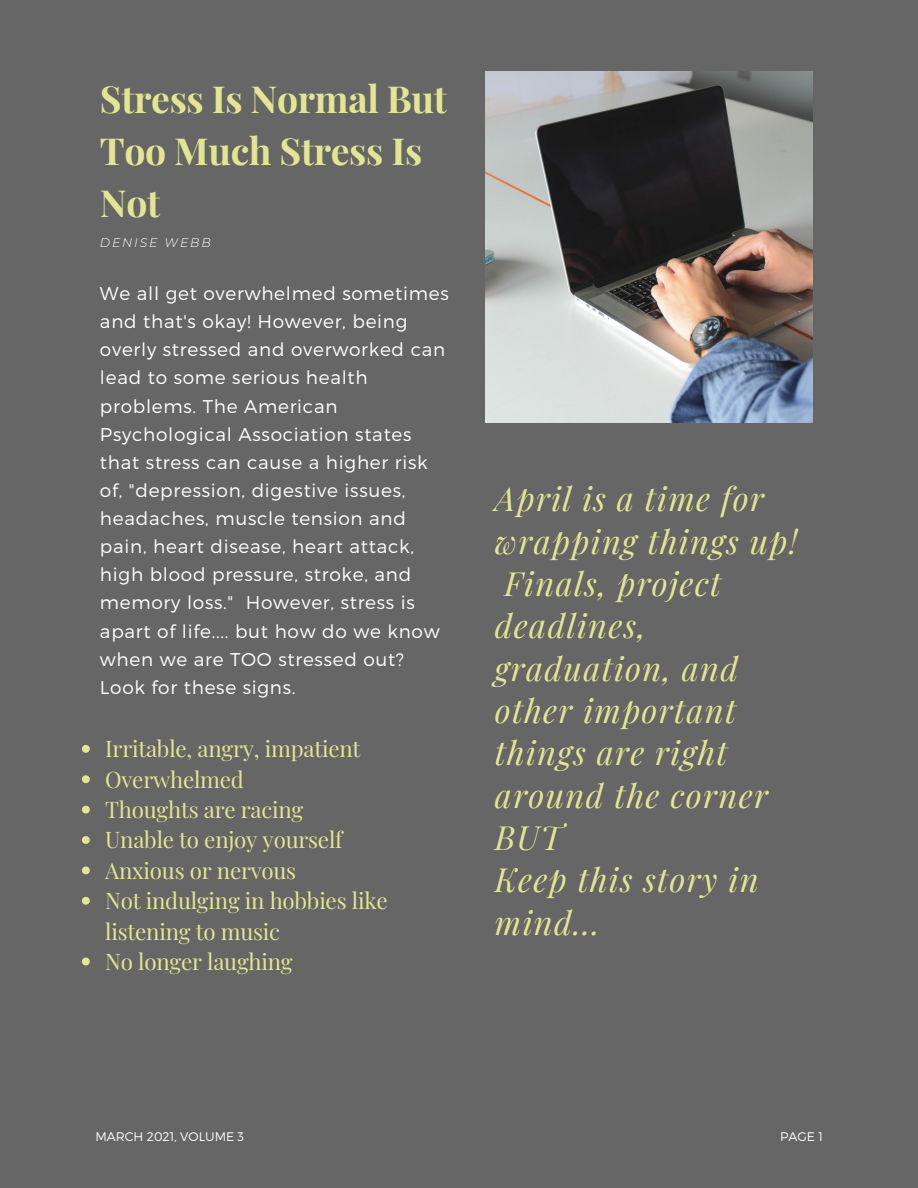
<style>
.page{position:relative;width:918px;height:1188px;background:#666}
.page>*{position:absolute;margin:0;border:0;box-sizing:border-box;transform-origin:0 0}
.t1{font:700 37.35px/51.9px "Playfair Display";letter-spacing:-.01em;color:#e2e592}
.t2{font:italic 32.7px/42.3px "Playfair Display";letter-spacing:.04em;color:#e2e592}
.t3{font:22.35px/30.3px "Playfair Display";letter-spacing:-.01em;color:#e2e592}
.t4{font:300 18.45px/28.2px "Montserrat";letter-spacing:.04em;color:#fff}
.t5{font:300 12.45px "Montserrat";color:#fff}
.t6{font:italic 300 12.45px "Montserrat";letter-spacing:.15em;color:#fff}
</style>
<div class="page">
<img style="left:486px;top:71px;width:326px;height:351px">
<svg style="left:82px;top:745px;width:8px;height:8px"></svg>
<svg style="left:82px;top:775px;width:8px;height:8px"></svg>
<svg style="left:82px;top:806px;width:8px;height:8px"></svg>
<svg style="left:82px;top:836px;width:8px;height:8px"></svg>
<svg style="left:82px;top:866px;width:8px;height:8px"></svg>
<svg style="left:82px;top:897px;width:8px;height:8px"></svg>
<svg style="left:82px;top:958px;width:8px;height:7px"></svg>
<h1 class="t1" style="left:100px;top:72px;width:349px">Stress Is Normal But<br>Too Much Stress Is<br>Not</h1>
<p class="t6" style="left:100px;top:235px;width:112px">DENISE WEBB</p>
<p class="t4" style="left:100px;top:278px;width:350px">We all get overwhelmed sometimes and that's okay! However, being overly stressed and overworked can lead to some serious health problems. The American<br>Psychological Association states that stress can cause a higher risk of, "depression, digestive issues, headaches, muscle tension and pain, heart disease, heart attack, high blood pressure, stroke, and memory loss." However, stress is apart of life.... but how do we know when we are TOO stressed out?<br>Look for these signs.</p>
<p class="t3" style="left:105px;top:733px;width:284px">Irritable, angry, impatient<br>Overwhelmed<br>Thoughts are racing<br>Unable to enjoy yourself<br>Anxious or nervous<br>Not indulging in hobbies like listening to music<br>No longer laughing</p>
<h2 class="t2" style="left:495px;top:477px;width:304px">April is a time for wrapping things up!<br>Finals, project deadlines, graduation, and other important things are right around the corner<br>BUT<br>Keep this story in mind...</h2>
<p class="t5" style="left:96px;top:1129px;width:150px">MARCH 2021, VOLUME 3</p>
<p class="t5" style="left:780px;top:1129px;width:44px">PAGE 1</p>
</div>
